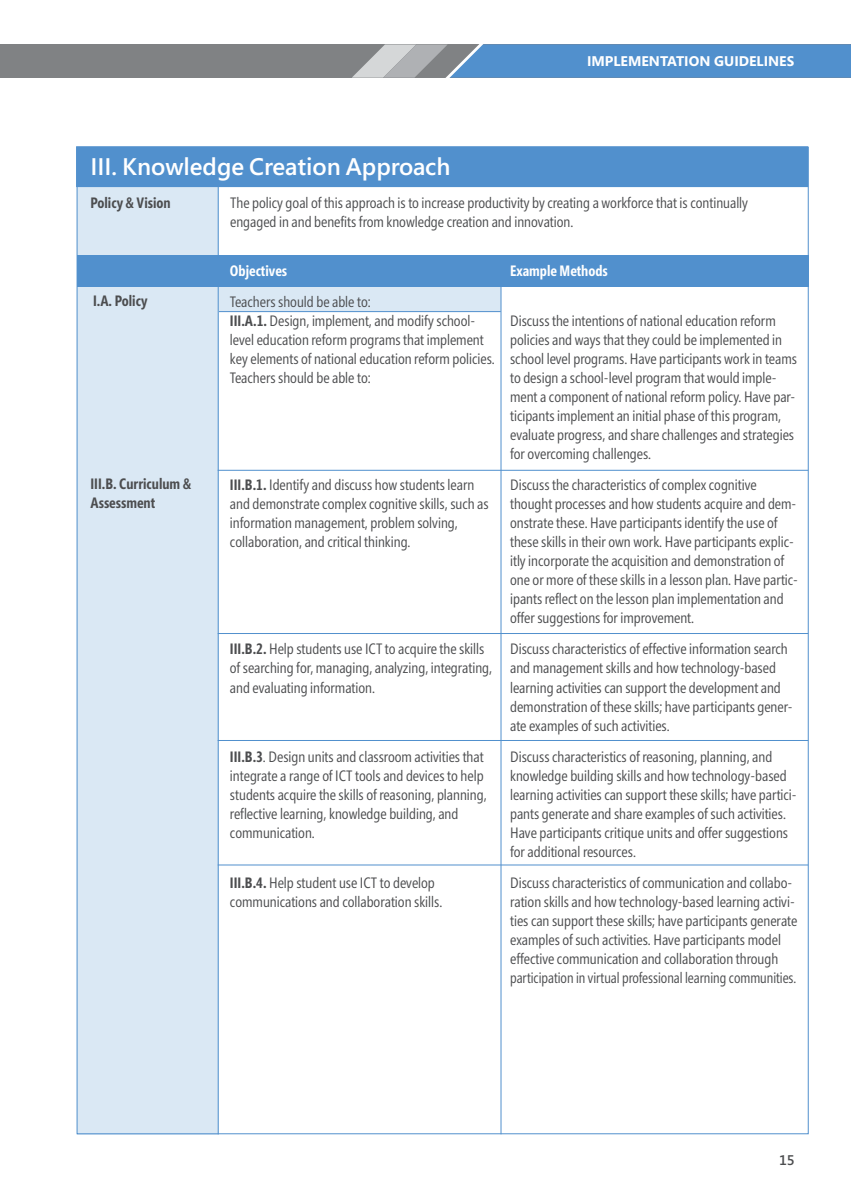
<style>
.page{position:relative;width:851px;height:1191px;background:#fff}
.page>*{position:absolute;margin:0;border:0;box-sizing:border-box;transform-origin:0 0}
.t1{font:600 24px "Segoe";color:#fff}
.t2{font:15px/19px "Segoe Condensed";color:#4c4d4f}
.t3{font:700 15px/19px "Segoe Condensed";color:#4c4d4f}
.t4{font:700 15px "Segoe Condensed";color:#fff}
.t5{font:700 14px "Segoe";color:#fff}
.t6{font:600 14px "Segoe";color:#4c4d4f}
.s1{font-weight:700}
</style>
<div class="page">
<div style="left:0;top:44px;width:850px;height:34px;background:#808284"></div>
<svg style="left:352px;top:44px;width:498px;height:34px;background:#6595c4"></svg>
<div style="left:219px;top:285px;width:282px;height:27px;background:#dae8f4"></div>
<hr style="left:218px;top:311px;width:282px;height:1px;background:#5190cd">
<div style="left:77px;top:185px;width:141px;height:949px;background:#dae8f4"></div>
<div style="left:77px;top:255px;width:731px;height:31px;background:#5190cd"></div>
<div style="left:77px;top:147px;width:730px;height:39px;background:#5190cd"></div>
<div style="left:76px;top:146px;width:732px;height:41px;border:2px solid #5190cd"></div>
<hr style="left:218px;top:183px;width:1px;height:951px;background:#5190cd">
<hr style="left:500px;top:267px;width:1px;height:867px;background:#5190cd">
<hr style="left:218px;top:470px;width:590px;height:1px;background:#5190cd">
<hr style="left:218px;top:633px;width:590px;height:1px;background:#5190cd">
<hr style="left:218px;top:740px;width:590px;height:1px;background:#5190cd">
<hr style="left:218px;top:864px;width:590px;height:1px;background:#5190cd">
<p class="t5" style="left:587px;top:51px;width:209px">IMPLEMENTATION GUIDELINES</p>
<h1 class="t1" style="left:90px;top:150px;width:361px">III. Knowledge Creation Approach</h1>
<p class="t3" style="left:90px;top:194px;width:82px">Policy &amp; Vision</p>
<p class="t2" style="left:230px;top:194px;width:519px">The policy goal of this approach is to increase productivity by creating a workforce that is continually engaged in and benefits from knowledge creation and innovation.</p>
<p class="t4" style="left:230px;top:262px;width:59px">Objectives</p>
<p class="t2" style="left:230px;top:293px;width:266px">Teachers should be able to:<br><span class="s1">III.A.1.</span> Design, implement, and modify school&shy;level education reform programs that implement key elements of national education reform policies.<br>Teachers should be able to:</p>
<p class="t4" style="left:510px;top:262px;width:99px">Example Methods</p>
<p class="t2" style="left:510px;top:312px;width:288px">Discuss the intentions of national education reform policies and ways that they could be implemented in school level programs. Have participants work in teams to design a school-level program that would imple&shy;ment a component of national reform policy. Have par&shy;ticipants implement an initial phase of this program, evaluate progress, and share challenges and strategies for overcoming challenges.</p>
<p class="t2" style="left:510px;top:476px;width:289px">Discuss the characteristics of complex cognitive thought processes and how students acquire and dem&shy;onstrate these. Have participants identify the use of these skills in their own work. Have participants explic&shy;itly incorporate the acquisition and demonstration of one or more of these skills in a lesson plan. Have partic&shy;ipants reflect on the lesson plan implementation and offer suggestions for improvement.</p>
<p class="t2" style="left:510px;top:640px;width:284px">Discuss characteristics of effective information search and management skills and how technology-based learning activities can support the development and demonstration of these skills; have participants gener&shy;ate examples of such activities.</p>
<p class="t2" style="left:510px;top:747px;width:288px">Discuss characteristics of reasoning, planning, and knowledge building skills and how technology-based learning activities can support these skills; have partici&shy;pants generate and share examples of such activities.<br>Have participants critique units and offer suggestions for additional resources.</p>
<p class="t2" style="left:510px;top:873px;width:289px">Discuss characteristics of communication and collabo&shy;ration skills and how technology-based learning activi&shy;ties can support these skills; have participants generate examples of such activities. Have participants model effective communication and collaboration through participation in virtual professional learning communities.</p>
<p class="t3" style="left:93px;top:292px;width:56px">I.A. Policy</p>
<p class="t3" style="left:90px;top:475px;width:102px">III.B. Curriculum &amp;<br>Assessment</p>
<p class="t2" style="left:230px;top:476px;width:260px"><span class="s1">III.B.1.</span> Identify and discuss how students learn and demonstrate complex cognitive skills, such as information management, problem solving, collaboration, and critical thinking.</p>
<p class="t2" style="left:230px;top:640px;width:263px"><span class="s1">III.B.2.</span> Help students use ICT to acquire the skills of searching for, managing, analyzing, integrating, and evaluating information.</p>
<p class="t2" style="left:230px;top:747px;width:258px"><span class="s1">III.B.3</span>. Design units and classroom activities that integrate a range of ICT tools and devices to help students acquire the skills of reasoning, planning, reflective learning, knowledge building, and communication.</p>
<p class="t2" style="left:230px;top:873px;width:214px"><span class="s1">III.B.4.</span> Help student use ICT to develop communications and collaboration skills.</p>
<p class="t6" style="left:778px;top:1150px;width:17px">15</p>
</div>
